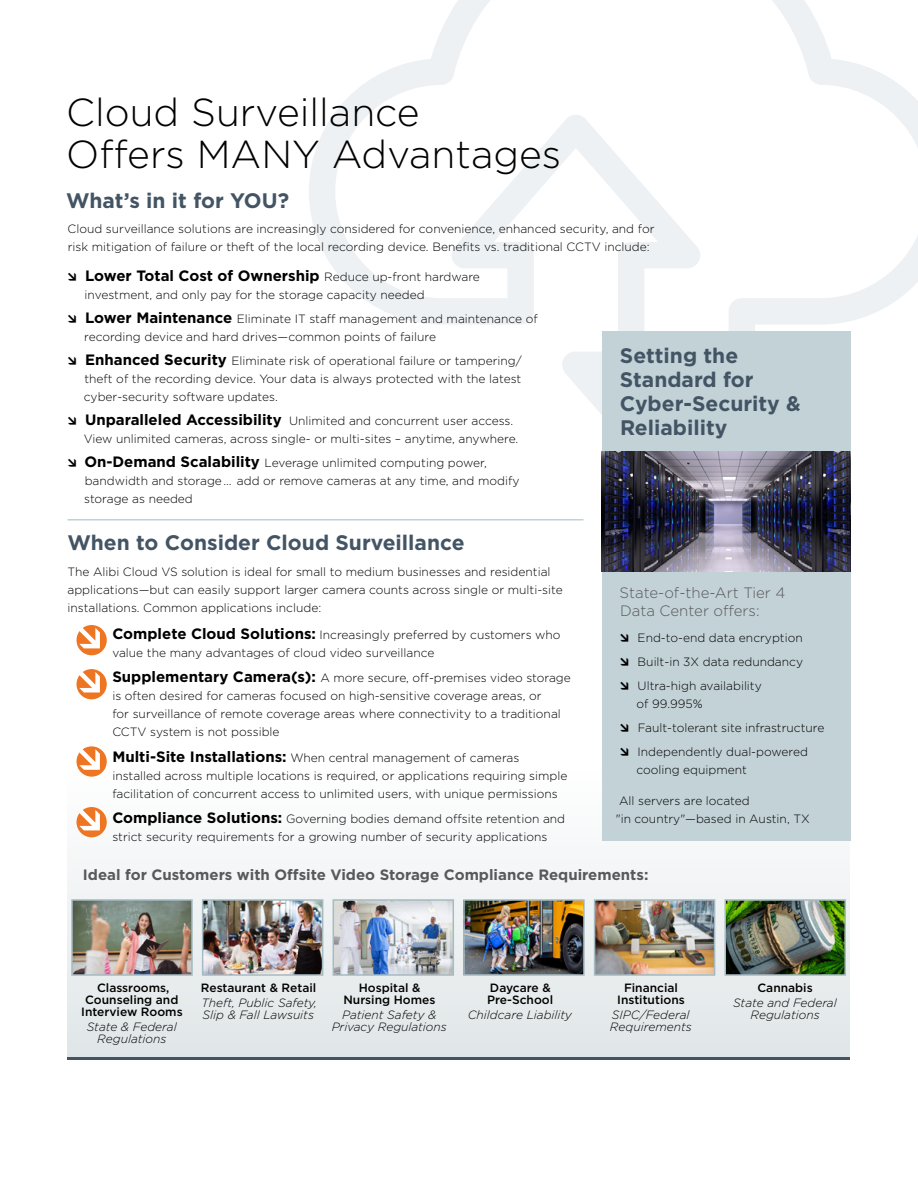
<style>
.page{position:relative;width:918px;height:1188px;background:#fff}
.page>*{position:absolute;margin:0;border:0;box-sizing:border-box;transform-origin:0 0}
.t1{font:300 39px/42px "Gotham";color:#000}
.t2{font:700 21px/24px "Gotham";color:#435464}
.t3{font:700 15px "Gotham";color:#58595b}
.t4{font:700 15px "Gotham";color:#000}
.t5{font:300 15px/18px "Gotham";color:#58595b}
.t6{font:300 12px/18px "Gotham";color:#000}
.t7{font:italic 300 12px/12px "Gotham";color:#000;text-align:center}
.t8{font:500 12px/12px "Gotham";color:#000;text-align:center}
.s1{font-weight:300;font-size:12px}
.s2{font-weight:700;font-size:15px}
</style>
<div class="page">
<svg style="left:309px;top:0;width:609px;height:505px"></svg>
<div style="left:68px;top:771px;width:782px;height:289px;background:linear-gradient(to bottom,#fefefe,#dfe5e7)"></div>
<hr style="left:68px;top:520px;width:516px;height:1px;background:#a1bac3">
<img style="left:74px;top:902px;width:116px;height:71px">
<div style="left:71px;top:899px;width:122px;height:77px;border:2px solid #a5bac3"></div>
<img style="left:727px;top:902px;width:116px;height:71px">
<div style="left:724px;top:899px;width:122px;height:77px;border:2px solid #a5bac3"></div>
<img style="left:205px;top:902px;width:115px;height:71px">
<div style="left:202px;top:899px;width:121px;height:77px;border:2px solid #a5bac3"></div>
<img style="left:336px;top:902px;width:115px;height:71px">
<div style="left:333px;top:899px;width:121px;height:77px;border:2px solid #a5bac3"></div>
<img style="left:466px;top:902px;width:116px;height:71px">
<div style="left:463px;top:899px;width:122px;height:77px;border:2px solid #a5bac3"></div>
<img style="left:597px;top:902px;width:115px;height:71px">
<div style="left:594px;top:899px;width:121px;height:77px;border:2px solid #a5bac3"></div>
<hr style="left:68px;top:1057px;width:782px;height:3px;background:#435464">
<div style="left:77px;top:625px;width:30px;height:30px;background:#ee7622;border-radius:50%"></div>
<svg style="left:79px;top:627px;width:21px;height:21px"></svg>
<div style="left:77px;top:669px;width:30px;height:30px;background:#ee7622;border-radius:50%"></div>
<svg style="left:79px;top:671px;width:21px;height:21px"></svg>
<div style="left:77px;top:746px;width:30px;height:31px;background:#ee7622;border-radius:50%"></div>
<svg style="left:79px;top:748px;width:21px;height:22px"></svg>
<div style="left:77px;top:807px;width:30px;height:30px;background:#ee7622;border-radius:50%"></div>
<svg style="left:79px;top:809px;width:21px;height:21px"></svg>
<div style="left:602px;top:332px;width:248px;height:510px;background:#c3d2d7"></div>
<img style="left:602px;top:452px;width:248px;height:120px">
<h1 class="t1" style="left:66px;top:90px;width:497px">Cloud Surveillance<br>Offers MANY Advantages</h1>
<h2 class="t2" style="left:66px;top:188px;width:225px">What’s in it for YOU?</h2>
<p class="t6" style="left:68px;top:220px;width:588px">Cloud surveillance solutions are increasingly considered for convenience, enhanced security, and for risk mitigation of failure or theft of the local recording device. Benefits vs. traditional CCTV include:</p>
<p class="t4" style="left:85px;top:266px;width:396px">Lower Total Cost of Ownership <span class="s1">Reduce up-front hardware</span></p>
<p class="t6" style="left:85px;top:282px;width:455px;line-height:24px">investment, and only pay for the storage capacity needed<br><span class="s2">Lower Maintenance</span> Eliminate IT staff management and maintenance of</p>
<p class="t6" style="left:84px;top:324px;width:439px;line-height:24px">recording device and hard drives—common points of failure<br><span class="s2">Enhanced Security</span> Eliminate risk of operational failure or tampering/</p>
<p class="t6" style="left:84px;top:369px;width:439px">theft of the recording device. Your data is always protected with the latest cyber-security software updates.</p>
<p class="t6" style="left:84px;top:411px;width:436px"><span class="s2">Unparalleled Accessibility</span> Unlimited and concurrent user access.<br>View unlimited cameras, across single- or multi-sites – anytime, anywhere.</p>
<p class="t6" style="left:84px;top:453px;width:437px"><span class="s2">On-Demand Scalability</span> Leverage unlimited computing power, bandwidth and storage … add or remove cameras at any time, and modify storage as needed</p>
<h2 class="t2" style="left:620px;top:344px;width:183px">Setting the<br>Standard for<br>Cyber-Security &amp;<br>Reliability</h2>
<h2 class="t2" style="left:68px;top:531px;width:399px">When to Consider Cloud Surveillance</h2>
<p class="t6" style="left:68px;top:562px;width:497px">The Alibi Cloud VS solution is ideal for small to medium businesses and residential applications—but can easily support larger camera counts across single or multi-site installations. Common applications include:</p>
<p class="t6" style="left:112px;top:625px;width:450px"><span class="s2">Complete Cloud Solutions:</span> Increasingly preferred by customers who value the many advantages of cloud video surveillance</p>
<p class="t6" style="left:112px;top:668px;width:460px"><span class="s2">Supplementary Camera(s):</span> A more secure, off-premises video storage is often desired for cameras focused on high-sensitive coverage areas, or<br>for surveillance of remote coverage areas where connectivity to a traditional CCTV system is not possible</p>
<p class="t6" style="left:112px;top:748px;width:457px"><span class="s2">Multi-Site Installations:</span> When central management of cameras installed across multiple locations is required, or applications requiring simple facilitation of concurrent access to unlimited users, with unique permissions</p>
<p class="t6" style="left:112px;top:809px;width:454px"><span class="s2">Compliance Solutions:</span> Governing bodies demand offsite retention and strict security requirements for a growing number of security applications</p>
<p class="t5" style="left:620px;top:584px;width:167px">State-of-the-Art Tier 4<br>Data Center offers:</p>
<p class="t6" style="left:638px;top:625px;width:167px;line-height:24px;text-align:justify">End-to-end data encryption Built-in 3X data redundancy Ultra-high availability</p>
<p class="t6" style="left:637px;top:691px;width:189px;line-height:24px">of 99.995%<br>Fault-tolerant site infrastructure<br>Independently dual-powered</p>
<p class="t6" style="left:636px;top:760px;width:112px">cooling equipment</p>
<p class="t6" style="left:616px;top:792px;width:196px">All servers are located<br>"in country"—based in Austin, TX</p>
<p class="t3" style="left:83px;top:865px;width:567px">Ideal for Customers with Offsite Video Storage Compliance Requirements:</p>
<p class="t8" style="left:81px;top:982px;width:103px">Classrooms,<br>Counseling and<br>Interview Rooms</p>
<p class="t7" style="left:87px;top:1021px;width:92px">State &amp; Federal<br>Regulations</p>
<p class="t8" style="left:201px;top:982px;width:117px">Restaurant &amp; Retail</p>
<p class="t7" style="left:202px;top:997px;width:117px;text-align:left">Theft, Public Safety,<br>Slip &amp; Fall Lawsuits</p>
<p class="t8" style="left:343px;top:982px;width:94px">Hospital &amp;<br>Nursing Homes</p>
<p class="t7" style="left:332px;top:1009px;width:117px">Patient Safety &amp;<br>Privacy Regulations</p>
<p class="t8" style="left:487px;top:982px;width:68px;text-align:left">Daycare &amp;<br>Pre-School</p>
<p class="t7" style="left:468px;top:1009px;width:106px">Childcare Liability</p>
<p class="t8" style="left:617px;top:982px;width:69px">Financial<br>Institutions</p>
<p class="t7" style="left:610px;top:1009px;width:83px;text-align:left">SIPC/Federal<br>Requirements</p>
<p class="t8" style="left:757px;top:982px;width:57px">Cannabis</p>
<p class="t7" style="left:733px;top:997px;width:105px">State and Federal<br>Regulations</p>
</div>
